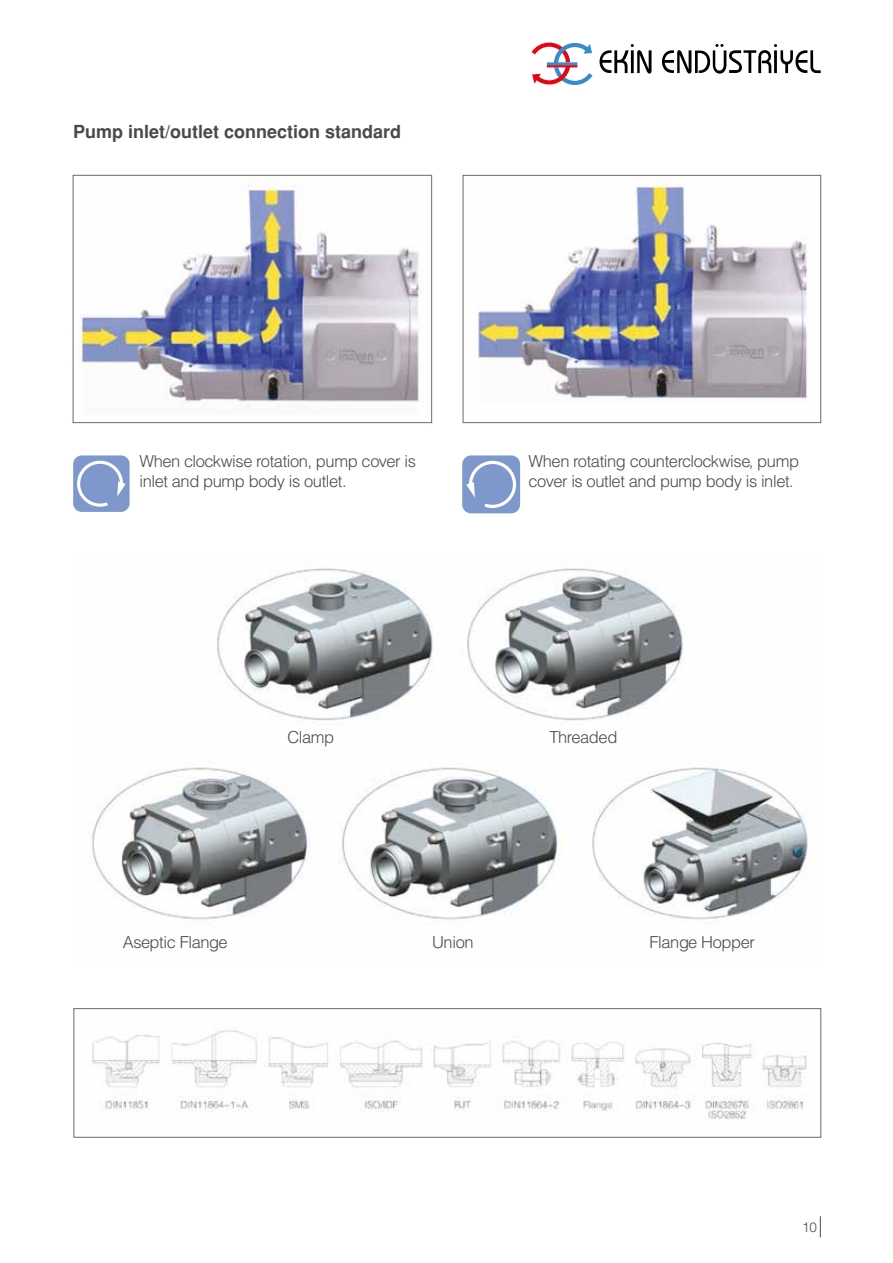
<style>
.page{position:relative;width:893px;height:1263px;background:#fff}
.page>*{position:absolute;margin:0;border:0;box-sizing:border-box;transform-origin:0 0}
.t1{font:700 18px "Helvetica Tr";color:#4a4a49}
.t2{font:16.5px/19.8px "Helvetica Light Normal Tr";letter-spacing:-.025em;color:#4a4a49}
.t3{font:13.5px "Helvetica Light Normal Tr";color:#4a4a49}
</style>
<div class="page">
<svg style="left:820px;top:1216px;width:1px;height:21px"></svg>
<svg style="left:531px;top:43px;width:290px;height:42px"></svg>
<img style="left:77px;top:178px;width:345px;height:229px">
<div style="left:73px;top:175px;width:359px;height:248px;border:1px solid #6c6a68"></div>
<img style="left:478px;top:179px;width:329px;height:221px">
<div style="left:463px;top:175px;width:358px;height:248px;border:1px solid #6c6a68"></div>
<img style="left:92px;top:1030px;width:715px;height:90px">
<div style="left:74px;top:1008px;width:747px;height:130px;border:1px solid #6c6a68"></div>
<div style="left:462px;top:455px;width:58px;height:58px;background:#7e98cc;border-radius:9px"></div>
<svg style="left:466px;top:461px;width:50px;height:47px"></svg>
<div style="left:73px;top:455px;width:57px;height:57px;background:#7e98cc;border-radius:8px"></div>
<svg style="left:77px;top:461px;width:49px;height:46px"></svg>
<img style="left:92px;top:568px;width:716px;height:356px">
<p class="t1" style="left:73px;top:121px;width:330px">Pump inlet/outlet connection standard</p>
<p class="t2" style="left:139px;top:451px;width:278px">When clockwise rotation, pump cover is inlet and pump body is outlet.</p>
<p class="t2" style="left:529px;top:451px;width:272px">When rotating counterclockwise, pump cover is outlet and pump body is inlet.</p>
<p class="t2" style="left:287px;top:726px;width:48px">Clamp</p>
<p class="t2" style="left:123px;top:932px;width:106px">Aseptic Flange</p>
<p class="t2" style="left:549px;top:726px;width:70px">Threaded</p>
<p class="t2" style="left:432px;top:932px;width:43px">Union</p>
<p class="t2" style="left:649px;top:932px;width:107px">Flange Hopper</p>
<p class="t3" style="left:802px;top:1218px;width:17px">10</p>
</div>
